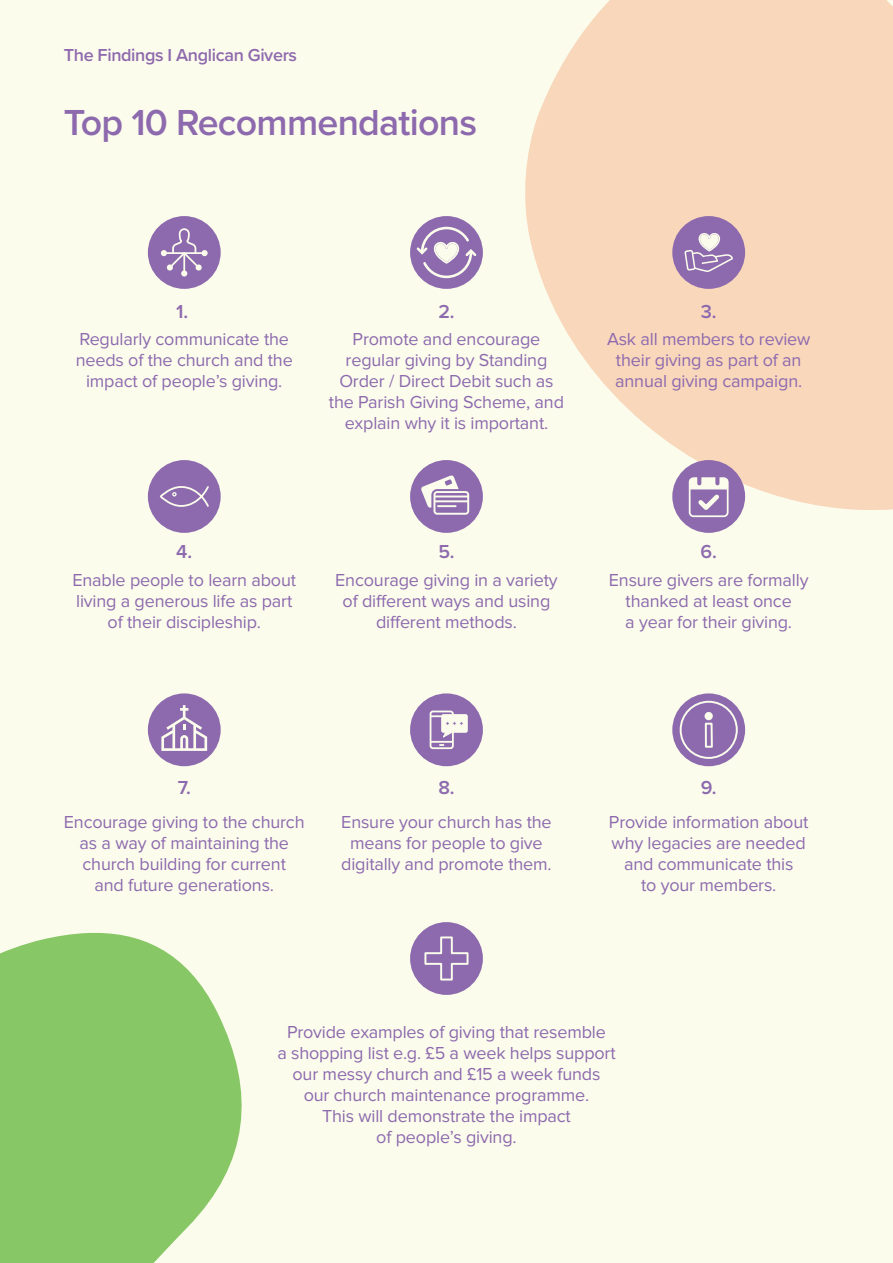
<style>
.page{position:relative;width:893px;height:1263px;background:#fbfcec}
.page>*{position:absolute;margin:0;border:0;box-sizing:border-box;transform-origin:0 0}
.Sub_header{font:600 37.5px "Proxima Nova";letter-spacing:-.02em;color:#8d6aae}
.t1{font:600 19.5px "Proxima Nova";color:#8d6aae}
.Body_Copy{font:18px/21px "Proxima Nova";letter-spacing:-.01em;color:#8d6aae;text-align:center}
.t2{font:600 18px "Proxima Nova";letter-spacing:-.02em;color:#8f6aae}
</style>
<div class="page">
<svg style="left:0;top:932px;width:242px;height:331px;fill:#88c765"></svg>
<svg style="left:525px;top:0;width:368px;height:518px;fill:#f9d7bb"></svg>
<div style="left:148px;top:216px;width:73px;height:73px;background:#8d6aae;border-radius:50%"></div>
<svg style="left:161px;top:228px;width:47px;height:48px"></svg>
<div style="left:672px;top:216px;width:73px;height:73px;background:#8d6aae;border-radius:50%"></div>
<svg style="left:684px;top:233px;width:49px;height:39px"></svg>
<div style="left:148px;top:460px;width:73px;height:73px;background:#8d6aae;border-radius:50%"></div>
<svg style="left:160px;top:486px;width:49px;height:21px"></svg>
<div style="left:672px;top:460px;width:73px;height:73px;background:#8d6aae;border-radius:50%"></div>
<div style="left:689px;top:477px;width:39px;height:40px;border:2px solid #fbfcec;border-radius:4px"></div>
<svg style="left:689px;top:477px;width:39px;height:37px"></svg>
<div style="left:410px;top:693px;width:73px;height:73px;background:#8d6aae;border-radius:50%"></div>
<div style="left:430px;top:710px;width:24px;height:39px;border:2px solid #fbfcec;border-radius:2px"></div>
<svg style="left:430px;top:714px;width:38px;height:32px"></svg>
<div style="left:410px;top:922px;width:73px;height:73px;background:#8d6aae;border-radius:50%"></div>
<svg style="left:424px;top:936px;width:45px;height:45px"></svg>
<div style="left:672px;top:693px;width:73px;height:73px;background:#8d6aae;border-radius:50%"></div>
<div style="left:704px;top:712px;width:9px;height:8px;background:#fbfcec;border-radius:50%"></div>
<div style="left:705px;top:723px;width:8px;height:25px;border:2px solid #fbfcec"></div>
<div style="left:680px;top:701px;width:58px;height:58px;border:2px solid #fbfcec;border-radius:50%"></div>
<div style="left:410px;top:216px;width:73px;height:73px;background:#8d6aae;border-radius:50%"></div>
<svg style="left:414px;top:225px;width:65px;height:54px"></svg>
<div style="left:148px;top:693px;width:73px;height:73px;background:#8d6aae;border-radius:50%"></div>
<svg style="left:161px;top:705px;width:46px;height:46px"></svg>
<div style="left:410px;top:460px;width:73px;height:73px;background:#8d6aae;border-radius:50%"></div>
<hr style="left:434px;top:495px;width:34px;height:2px;background:#fbfcec">
<hr style="left:434px;top:500px;width:34px;height:2px;background:#fbfcec">
<div style="left:433px;top:491px;width:36px;height:24px;border:2px solid #fbfcec;border-radius:3px"></div>
<svg style="left:421px;top:475px;width:38px;height:33px"></svg>
<p class="t2" style="left:64px;top:42px;width:235px">The Findings I Anglican Givers</p>
<p class="Sub_header" style="left:64px;top:94px;width:415px">Top 10 Recommendations</p>
<h3 class="t1" style="left:176px;top:296px;width:13px">1.</h3>
<p class="Body_Copy" style="left:76px;top:329px;width:219px">Regularly communicate the needs of the church and the impact of people’s giving.</p>
<h3 class="t1" style="left:438px;top:296px;width:18px">2.</h3>
<p class="Body_Copy" style="left:329px;top:329px;width:237px">Promote and encourage regular giving by Standing<br>Order / Direct Debit such as the Parish Giving Scheme, and explain why it is important.</p>
<h3 class="t1" style="left:701px;top:296px;width:17px">3.</h3>
<p class="Body_Copy" style="left:607px;top:329px;width:205px">Ask all members to review their giving as part of an annual giving campaign.</p>
<h3 class="t1" style="left:176px;top:537px;width:17px">4.</h3>
<p class="Body_Copy" style="left:72px;top:571px;width:225px">Enable people to learn about living a generous life as part of their discipleship.</p>
<h3 class="t1" style="left:438px;top:537px;width:18px">5.</h3>
<p class="Body_Copy" style="left:335px;top:571px;width:224px">Encourage giving in a variety of different ways and using different methods.</p>
<h3 class="t1" style="left:701px;top:537px;width:18px">6.</h3>
<p class="Body_Copy" style="left:609px;top:571px;width:201px">Ensure givers are formally thanked at least once<br>a year for their giving.</p>
<h3 class="t1" style="left:178px;top:773px;width:15px">7.</h3>
<p class="Body_Copy" style="left:64px;top:812px;width:242px">Encourage giving to the church as a way of maintaining the church building for current<br>and future generations.</p>
<h3 class="t1" style="left:438px;top:773px;width:18px">8.</h3>
<p class="Body_Copy" style="left:341px;top:812px;width:212px">Ensure your church has the means for people to give digitally and promote them.</p>
<h3 class="t1" style="left:701px;top:773px;width:17px">9.</h3>
<p class="Body_Copy" style="left:609px;top:812px;width:201px">Provide information about why legacies are needed and communicate this<br>to your members.</p>
<p class="Body_Copy" style="left:277px;top:1022px;width:340px">Provide examples of giving that resemble<br>a shopping list e.g. £5 a week helps support our messy church and £15 a week funds<br>our church maintenance programme.<br>This will demonstrate the impact<br>of people’s giving.</p>
</div>
